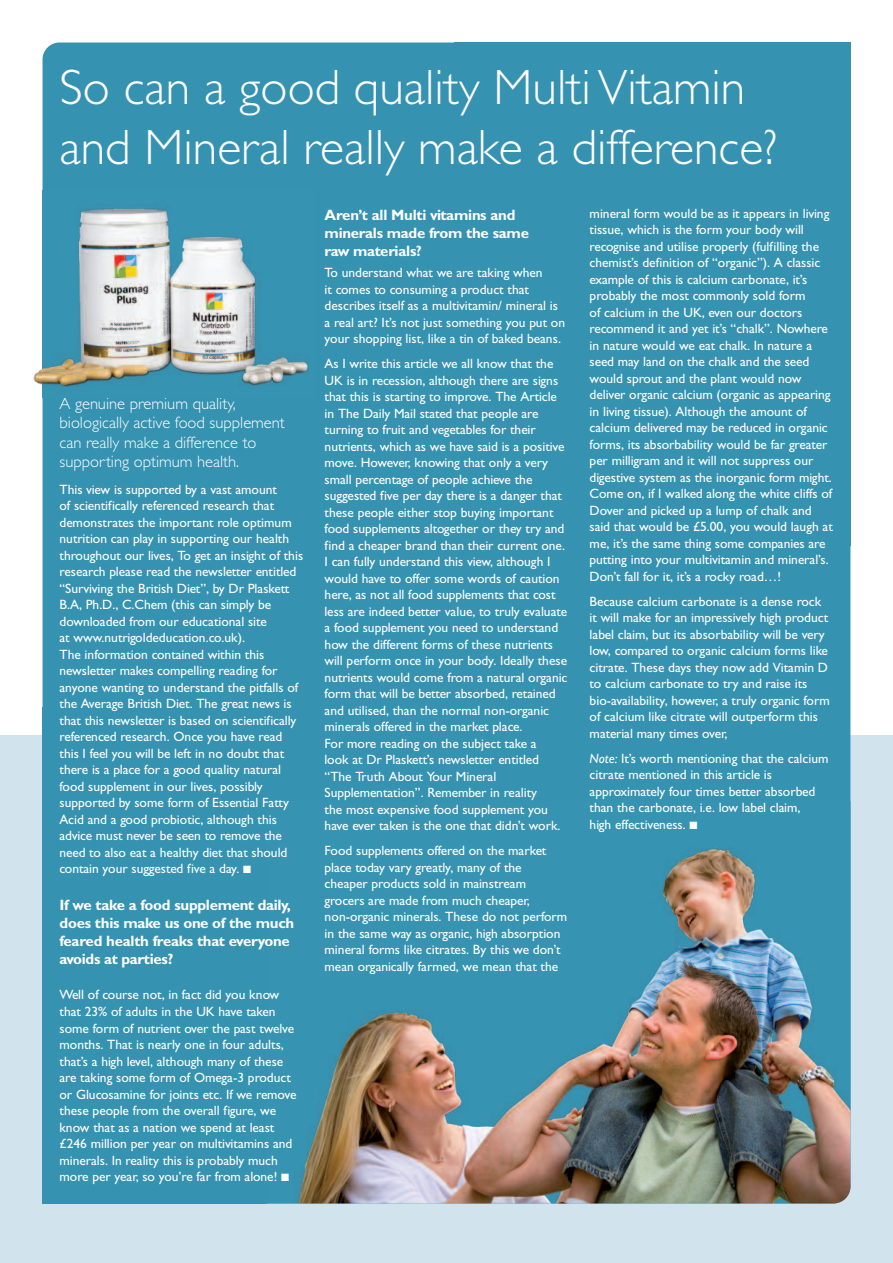
<style>
.page{position:relative;width:893px;height:1263px;background:#fff}
.page>*{position:absolute;margin:0;border:0;box-sizing:border-box;transform-origin:0 0}
.t1{font:300 49.95px/59.8px "Gill Sans";color:#fff}
.t2{font:300 16.5px/19.5px "Gill Sans";color:#fff}
.t3{font:700 15px/18px "Gill Sans";letter-spacing:-.015em;color:#fff}
.t4{font:13.5px/16.5px "Gill Sans";color:#fff}
.s1{font-style:italic}
</style>
<div class="page">
<img style="left:33px;top:196px;width:10px;height:198px">
<div style="left:0;top:735px;width:893px;height:528px;background:#d1e3ed"></div>
<div style="left:43px;top:43px;width:807px;height:1160px;background:#3592b1;border-radius:17px"></div>
<img style="left:297px;top:847px;width:553px;height:356px">
<div style="left:43px;top:707px;width:224px;height:496px;background:#3592b1"></div>
<img style="left:43px;top:207px;width:266px;height:180px">
<h1 class="t1" style="left:60px;top:62px;width:719px">So can a good quality MultiVitamin and Mineral really make a difference?</h1>
<p class="t2" style="left:60px;top:395px;width:227px">A genuine premium quality, biologically active food supplement can really make a difference to supporting optimum health.</p>
<p class="t4" style="left:60px;top:482px;width:245px">This view is supported by a vast amount<br>of scientifically referenced research that demonstrates the important role optimum nutrition can play in supporting our health throughout our lives, To get an insight of this research please read the newsletter entitled “Surviving the British Diet”, by Dr Plaskett B.A, Ph.D., C.Chem (this can simply be downloaded from our educational site<br>at www.nutrigoldeducation.co.uk).<br>The information contained within this newsletter makes compelling reading for anyone wanting to understand the pitfalls of the Average British Diet. The great news is that this newsletter is based on scientifically referenced research. Once you have read this I feel you will be left in no doubt that there is a place for a good quality natural food supplement in our lives, possibly supported by some form of Essential Fatty Acid and a good probiotic, although this advice must never be seen to remove the need to also eat a healthy diet that should contain your suggested five a day. ■</p>
<p class="t3" style="left:60px;top:897px;width:236px">If we take a food supplement daily, does this make us one of the much feared health freaks that everyone avoids at parties?</p>
<p class="t4" style="left:60px;top:988px;width:239px">Well of course not, in fact did you know that 23% of adults in the UK have taken some form of nutrient over the past twelve months. That is nearly one in four adults, that’s a high level, although many of these are taking some form of Omega-3 product or Glucosamine for joints etc. If we remove these people from the overall figure, we know that as a nation we spend at least £246 million per year on multivitamins and minerals. In reality this is probably much more per year, so you’re far from alone! ■</p>
<p class="t3" style="left:325px;top:207px;width:206px">Aren’t all Multi vitamins and minerals made from the same raw materials?</p>
<p class="t4" style="left:325px;top:266px;width:242px">To understand what we are taking when<br>it comes to consuming a product that describes itself as a multivitamin/ mineral is a real art? It’s not just something you put on your shopping list, like a tin of baked beans.</p>
<p class="t4" style="left:325px;top:357px;width:244px">As I write this article we all know that the UK is in recession, although there are signs that this is starting to improve. The Article in The Daily Mail stated that people are turning to fruit and vegetables for their nutrients, which as we have said is a positive move. However, knowing that only a very small percentage of people achieve the suggested five per day there is a danger that these people either stop buying important food supplements altogether or they try and find a cheaper brand than their current one.<br>I can fully understand this view, although I would have to offer some words of caution here, as not all food supplements that cost less are indeed better value, to truly evaluate a food supplement you need to understand how the different forms of these nutrients will perform once in your body. Ideally these nutrients would come from a natural organic form that will be better absorbed, retained and utilised, than the normal non-organic minerals offered in the market place.<br>For more reading on the subject take a<br>look at Dr Plaskett’s newsletter entitled “The Truth About Your Mineral Supplementation”. Remember in reality<br>the most expensive food supplement you have ever taken is the one that didn’t work.</p>
<p class="t4" style="left:325px;top:844px;width:244px">Food supplements offered on the market place today vary greatly, many of the cheaper products sold in mainstream grocers are made from much cheaper, non-organic minerals. These do not perform in the same way as organic, high absorption mineral forms like citrates. By this we don’t mean organically farmed, we mean that the</p>
<p class="t4" style="left:590px;top:206px;width:245px">mineral form would be as it appears in living tissue, which is the form your body will recognise and utilise properly (fulfilling the chemist’s definition of “organic”). A classic example of this is calcium carbonate, it’s probably the most commonly sold form<br>of calcium in the UK, even our doctors recommend it and yet it’s “chalk”. Nowhere in nature would we eat chalk. In nature a seed may land on the chalk and the seed would sprout and the plant would now deliver organic calcium (organic as appearing in living tissue). Although the amount of calcium delivered may be reduced in organic forms, its absorbability would be far greater per milligram and it will not suppress our digestive system as the inorganic form might.<br>Come on, if I walked along the white cliffs of Dover and picked up a lump of chalk and said that would be £5.00, you would laugh at me, it’s the same thing some companies are putting into your multivitamin and mineral’s.<br>Don’t fall for it, it’s a rocky road…!</p>
<p class="t4" style="left:590px;top:594px;width:242px">Because calcium carbonate is a dense rock it will make for an impressively high product label claim, but its absorbability will be very low, compared to organic calcium forms like citrate. These days they now add Vitamin D to calcium carbonate to try and raise its bio-availability, however, a truly organic form of calcium like citrate will outperform this material many times over,</p>
<p class="t4" style="left:590px;top:751px;width:240px"><span class="s1">Note:</span> It’s worth mentioning that the calcium citrate mentioned in this article is approximately four times better absorbed than the carbonate, i.e. low label claim,<br>high effectiveness. ■</p>
</div>
